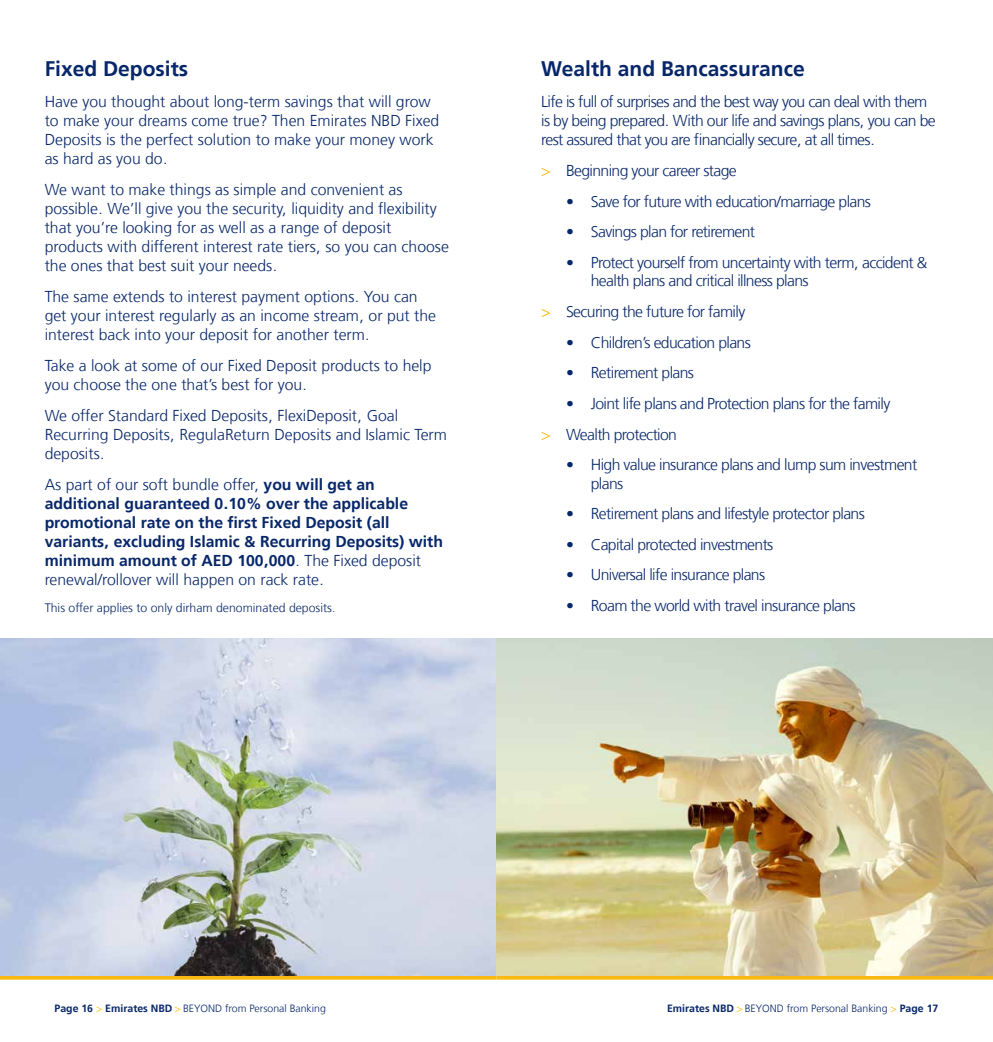
<style>
.page{position:relative;width:993px;height:1042px;background:#fff}
.page>*{position:absolute;margin:0;border:0;box-sizing:border-box;transform-origin:0 0}
.t1{font:700 21px "Frutiger LT Arabic 65";color:#072769}
.t2{font:300 15.75px/18.9px "Frutiger LT Arabic 45";color:#072769}
.t3{font:300 15.75px/18.9px "Frutiger LT Arabic 45";letter-spacing:-.04em;color:#072769}
.t4{font:700 15.75px/18.9px "Frutiger LT Arabic 65";color:#072769}
.t5{font:300 12.25px "Frutiger LT Arabic 45";color:#072769}
.t6{font:300 10.5px "Frutiger LT Arabic 45";color:#072769}
.s1{font-family:"Frutiger LT Arabic 65";font-weight:700}
.s2{font-family:"Frutiger LT Arabic 45";font-weight:300}
.s3{color:#fdb913}
</style>
<div class="page">
<svg style="left:496px;top:975px;width:496px;height:4px;fill:#fdb913"></svg>
<svg style="left:0;top:975px;width:496px;height:4px;fill:#fdb913"></svg>
<img style="left:0;top:638px;width:496px;height:337px">
<img style="left:496px;top:638px;width:496px;height:337px">
<h1 class="t1" style="left:45px;top:51px;width:145px">Fixed Deposits</h1>
<p class="t2" style="left:45px;top:92px;width:396px">Have you thought about long-term savings that will grow to make your dreams come true? Then Emirates NBD Fixed Deposits is the perfect solution to make your money work as hard as you do.</p>
<p class="t2" style="left:45px;top:180px;width:405px">We want to make things as simple and convenient as possible. We’ll give you the security, liquidity and flexibility that you’re looking for as well as a range of deposit products with different interest rate tiers, so you can choose the ones that best suit your needs.</p>
<p class="t2" style="left:45px;top:287px;width:393px">The same extends to interest payment options. You can get your interest regularly as an income stream, or put the interest back into your deposit for another term.</p>
<p class="t2" style="left:45px;top:356px;width:388px">Take a look at some of our Fixed Deposit products to help you choose the one that’s best for you.</p>
<p class="t2" style="left:45px;top:406px;width:403px">We offer Standard Fixed Deposits, FlexiDeposit, Goal<br>Recurring Deposits, RegulaReturn Deposits and Islamic Term deposits.</p>
<p class="t2" style="left:45px;top:475px;width:331px">As part of our soft bundle offer, <span class="s1">you will get an</span></p>
<p class="t4" style="left:45px;top:494px;width:400px">additional guaranteed 0.10% over the applicable promotional rate on the first Fixed Deposit (all variants, excluding Islamic &amp; Recurring Deposits) with minimum amount of AED 100,000<span class="s2">. The Fixed deposit</span></p>
<p class="t2" style="left:45px;top:570px;width:281px">renewal/rollover will happen on rack rate.</p>
<p class="t5" style="left:45px;top:598px;width:293px">This offer applies to only dirham denominated deposits.</p>
<h1 class="t1" style="left:541px;top:51px;width:265px">Wealth and Bancassurance</h1>
<p class="t3" style="left:541px;top:92px;width:396px">Life is full of surprises and the best way you can deal with them is by being prepared. With our life and savings plans, you can be rest assured that you are financially secure, at all times.</p>
<p class="t3" style="left:541px;top:161px;width:197px"><span class="s3">&gt;</span> Beginning your career stage</p>
<p class="t3" style="left:566px;top:191px;width:306px">• Save for future with education/marriage plans</p>
<p class="t3" style="left:566px;top:222px;width:190px">• Savings plan for retirement</p>
<p class="t3" style="left:590px;top:253px;width:338px;line-height:18.2px;text-indent:-25px">• Protect yourself from uncertainty with term, accident &amp; health plans and critical illness plans</p>
<p class="t3" style="left:541px;top:302px;width:205px"><span class="s3">&gt;</span> Securing the future for family</p>
<p class="t3" style="left:566px;top:332px;width:186px">• Children’s education plans</p>
<p class="t3" style="left:566px;top:363px;width:129px">• Retirement plans</p>
<p class="t3" style="left:541px;top:387px;width:350px;line-height:31.3px;text-indent:25px">• Joint life plans and Protection plans for the family <span class="s3">&gt;</span> Wealth protection</p>
<p class="t3" style="left:590px;top:456px;width:328px;line-height:18.2px;text-indent:-25px">• High value insurance plans and lump sum investment plans</p>
<p class="t3" style="left:566px;top:504px;width:300px">• Retirement plans and lifestyle protector plans</p>
<p class="t3" style="left:566px;top:534px;width:209px">• Capital protected investments</p>
<p class="t3" style="left:566px;top:565px;width:201px">• Universal life insurance plans</p>
<p class="t3" style="left:566px;top:595px;width:291px">• Roam the world with travel insurance plans</p>
<p class="t6" style="left:55px;top:1000px;width:273px"><span class="s1">Page 16</span> <span class="s3">&gt;</span> <span class="s1">Emirates NBD</span> <span class="s3">&gt;</span> BEYOND from Personal Banking</p>
<p class="t6" style="left:666px;top:1000px;width:273px"><span class="s1">Emirates NBD</span> <span class="s3">&gt;</span> BEYOND from Personal Banking <span class="s3">&gt;</span> <span class="s1">Page 17</span></p>
</div>
